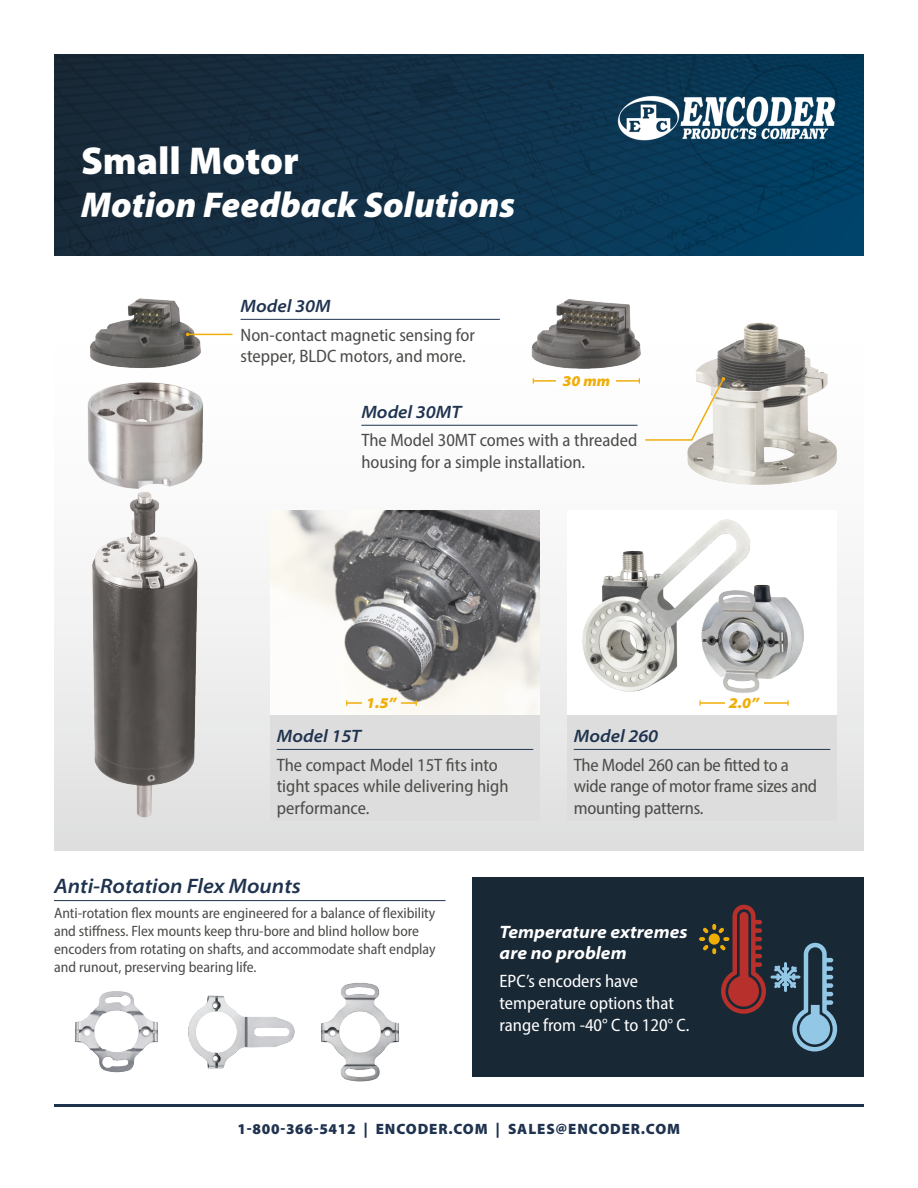
<style>
.page{position:relative;width:918px;height:1188px;background:#fff}
.page>*{position:absolute;margin:0;border:0;box-sizing:border-box;transform-origin:0 0}
.t1{font:900 39px "Myriad Pro";color:#fff}
.t2{font:italic 900 36px "Myriad Pro";color:#fff}
.t3{font:italic 600 semi-expanded 21px "Myriad Pro";color:#1f334f}
.t4{font:semi-condensed 18px/21.6px "Myriad Pro";color:#4b4b49}
.t5{font:semi-condensed 18px/21.6px "Myriad Pro";color:#fff}
.t6{font:italic 600 semi-expanded 18px "Myriad Pro";color:#1f334f}
.t7{font:italic 700 semi-expanded 18px/21.6px "Myriad Pro";color:#fff}
.t8{font:semi-condensed 15px/18px "Myriad Pro";color:#4b4b49}
.t9{font:900 15px "Myriad Pro";letter-spacing:.06em;color:#1f334f}
.t10{font:italic 900 semi-expanded 15px "Myriad Pro";color:#f0ae0b}
</style>
<div class="page">
<hr style="left:54px;top:1104px;width:810px;height:3px;background:#1f334f">
<img style="left:54px;top:54px;width:810px;height:202px">
<img style="left:617px;top:95px;width:220px;height:47px">
<img style="left:188px;top:995px;width:107px;height:74px">
<hr style="left:54px;top:900px;width:392px;height:1px;background:#1f334f">
<img style="left:321px;top:982px;width:79px;height:100px">
<div style="left:54px;top:257px;width:810px;height:594px;background:linear-gradient(to bottom,#fff,#e3e3e3)"></div>
<img style="left:81px;top:288px;width:130px;height:535px">
<img style="left:270px;top:510px;width:270px;height:205px">
<div style="left:567px;top:510px;width:270px;height:205px;background:#fff"></div>
<hr style="left:241px;top:319px;width:259px;height:1px;background:#1f334f">
<hr style="left:361px;top:425px;width:277px;height:1px;background:#1f334f">
<hr style="left:188px;top:334px;width:44px;height:1px;background:#f0ae0b">
<div style="left:270px;top:715px;width:270px;height:106px;background:#ddd"></div>
<hr style="left:277px;top:749px;width:256px;height:1px;background:#1f334f">
<div style="left:567px;top:715px;width:270px;height:106px;background:#ddd"></div>
<hr style="left:574px;top:749px;width:256px;height:1px;background:#1f334f">
<img style="left:526px;top:275px;width:120px;height:120px">
<img style="left:672px;top:317px;width:178px;height:177px">
<img style="left:75px;top:991px;width:83px;height:82px">
<div style="left:472px;top:878px;width:392px;height:199px;background:#192835"></div>
<svg style="left:699px;top:905px;width:138px;height:146px"></svg>
<img style="left:582px;top:519px;width:169px;height:173px">
<img style="left:694px;top:580px;width:110px;height:113px">
<hr style="left:700px;top:702px;width:88px;height:2px;background:#f0ae0b">
<hr style="left:533px;top:380px;width:106px;height:2px;background:#f0ae0b">
<svg style="left:639px;top:377px;width:86px;height:64px"></svg>
<svg style="left:346px;top:700px;width:16px;height:6px"></svg>
<div style="left:725px;top:698px;width:39px;height:10px;background:#fff"></div>
<div style="left:556px;top:376px;width:60px;height:10px;background:#fff"></div>
<svg style="left:401px;top:700px;width:16px;height:6px"></svg>
<h1 class="t1" style="left:81px;top:134px;width:219px">Small Motor</h1>
<h2 class="t2" style="left:81px;top:181px;width:436px">Motion Feedback Solutions</h2>
<p class="t6" style="left:241px;top:295px;width:92px">Model 30M</p>
<p class="t4" style="left:241px;top:324px;width:236px">Non-contact magnetic sensing for stepper, BLDC motors, and more.</p>
<p class="t6" style="left:361px;top:400px;width:102px">Model 30MT</p>
<p class="t4" style="left:361px;top:429px;width:277px">The Model 30MT comes with a threaded housing for a simple installation.</p>
<p class="t10" style="left:562px;top:371px;width:49px">30 mm</p>
<p class="t10" style="left:366px;top:693px;width:32px">1.5”</p>
<p class="t10" style="left:729px;top:693px;width:32px">2.0”</p>
<p class="t6" style="left:277px;top:725px;width:86px">Model 15T</p>
<p class="t4" style="left:277px;top:754px;width:233px">The compact Model 15T fits into tight spaces while delivering high performance.</p>
<p class="t6" style="left:574px;top:725px;width:86px">Model 260</p>
<p class="t4" style="left:574px;top:754px;width:245px">The Model 260 can be fitted to a wide range of motor frame sizes and mounting patterns.</p>
<p class="t3" style="left:54px;top:873px;width:248px">Anti-Rotation Flex Mounts</p>
<p class="t8" style="left:54px;top:904px;width:383px">Anti-rotation flex mounts are engineered for a balance of flexibility and stiffness. Flex mounts keep thru-bore and blind hollow bore encoders from rotating on shafts, and accommodate shaft endplay and runout, preserving bearing life.</p>
<p class="t7" style="left:500px;top:920px;width:189px">Temperature extremes are no problem</p>
<p class="t5" style="left:500px;top:970px;width:192px">EPC’s encoders have temperature options that range from -40° C to 120° C.</p>
<p class="t9" style="left:238px;top:1119px;width:444px">1-800-366-5412 | ENCODER.COM | SALES@ENCODER.COM</p>
</div>
